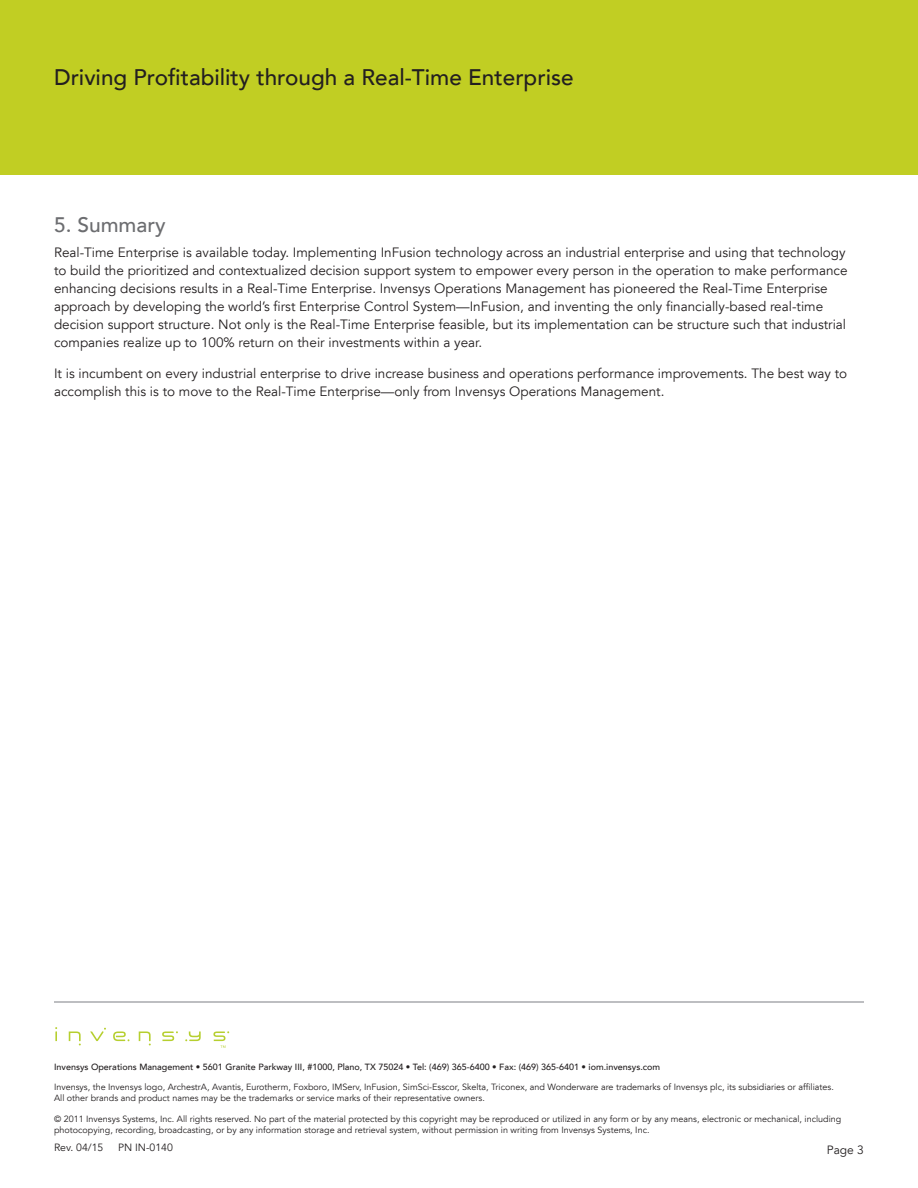
<style>
.page{position:relative;width:918px;height:1188px;background:#fff}
.page>*{position:absolute;margin:0;border:0;box-sizing:border-box;transform-origin:0 0}
.Headline{font:500 22.5px "Avenir LT";color:#231f20}
.Body_Copy{font:500 21px "Avenir LT";color:#6c6d70}
.Body_Copy-2{font:13.5px/18px "Avenir LT";color:#231f20}
.t1{font:12px "Avenir LT";color:#231f20}
.Contact_and_Address{font:10.5px "Avenir LT";color:#231f20}
.Copyright{font:9px/10.8px "Avenir LT";color:#231f20}
.Contact_and_Address-2{font:500 9px "Avenir LT";color:#231f20}
</style>
<div class="page">
<div style="left:0;top:0;width:918px;height:176px;background:#c1ce23"></div>
<svg style="left:185px;top:1032px;width:16px;height:9px"></svg>
<svg style="left:162px;top:1031px;width:16px;height:10px"></svg>
<svg style="left:139px;top:1032px;width:12px;height:13px"></svg>
<svg style="left:113px;top:1032px;width:16px;height:9px"></svg>
<svg style="left:69px;top:1032px;width:12px;height:13px"></svg>
<svg style="left:55px;top:1027px;width:2px;height:14px"></svg>
<svg style="left:90px;top:1028px;width:16px;height:13px"></svg>
<svg style="left:213px;top:1031px;width:16px;height:17px"></svg>
<hr style="left:54px;top:1001px;width:810px;height:2px;background:#a8a9ad">
<p class="Headline" style="left:54px;top:64px;width:521px">Driving Profitability through a Real-Time Enterprise</p>
<p class="Body_Copy" style="left:54px;top:212px;width:113px">5. Summary</p>
<p class="Body_Copy-2" style="left:54px;top:243px;width:795px">Real-Time Enterprise is available today. Implementing InFusion technology across an industrial enterprise and using that technology to build the prioritized and contextualized decision support system to empower every person in the operation to make performance enhancing decisions results in a Real-Time Enterprise. Invensys Operations Management has pioneered the Real-Time Enterprise approach by developing the world’s first Enterprise Control System—InFusion, and inventing the only financially-based real-time decision support structure. Not only is the Real-Time Enterprise feasible, but its implementation can be structure such that industrial companies realize up to 100% return on their investments within a year.</p>
<p class="Body_Copy-2" style="left:54px;top:365px;width:795px">It is incumbent on every industrial enterprise to drive increase business and operations performance improvements. The best way to accomplish this is to move to the Real-Time Enterprise—only from Invensys Operations Management.</p>
<p class="Contact_and_Address-2" style="left:54px;top:1062px;width:608px">Invensys Operations Management • 5601 Granite Parkway III, #1000, Plano, TX 75024 • Tel: (469) 365-6400 • Fax: (469) 365-6401 • iom.invensys.com</p>
<p class="Copyright" style="left:54px;top:1082px;width:781px">Invensys, the Invensys logo, ArchestrA, Avantis, Eurotherm, Foxboro, IMServ, InFusion, SimSci-Esscor, Skelta, Triconex, and Wonderware are trademarks of Invensys plc, its subsidiaries or affiliates.<br>All other brands and product names may be the trademarks or service marks of their representative owners.</p>
<p class="Copyright" style="left:54px;top:1114px;width:789px">© 2011 Invensys Systems, Inc. All rights reserved. No part of the material protected by this copyright may be reproduced or utilized in any form or by any means, electronic or mechanical, including photocopying, recording, broadcasting, or by any information storage and retrieval system, without permission in writing from Invensys Systems, Inc.</p>
<p class="Contact_and_Address" style="left:54px;top:1141px;width:51px">Rev. 04/15</p>
<p class="Contact_and_Address" style="left:118px;top:1141px;width:56px">PN IN-0140</p>
<p class="t1" style="left:827px;top:1143px;width:39px">Page 3</p>
</div>
